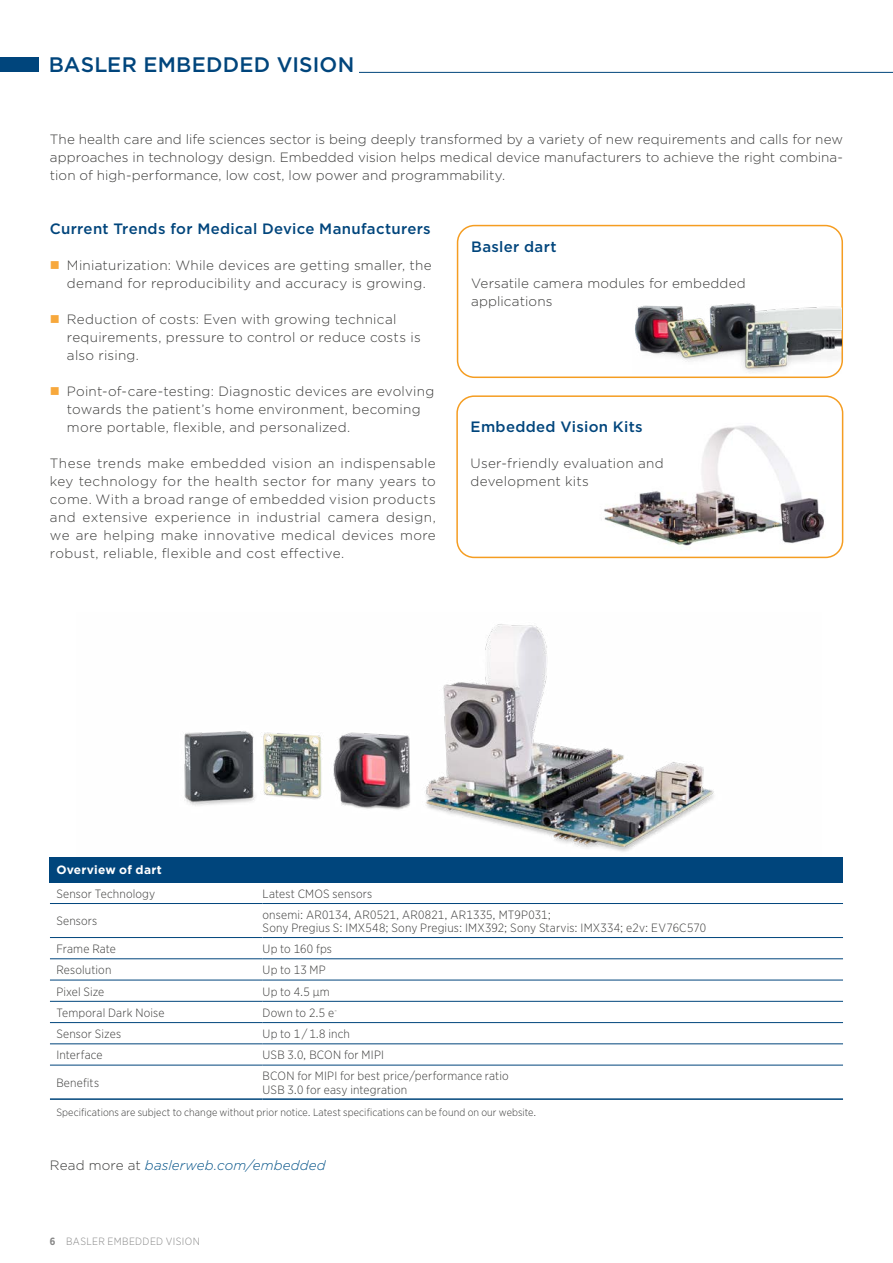
<style>
.page{position:relative;width:893px;height:1263px;background:#fff}
.page>*{position:absolute;margin:0;border:0;box-sizing:border-box;transform-origin:0 0}
.t1{font:500 21px "Gotham";letter-spacing:.01em;color:#00457c}
.t2{font:500 15px "Gotham";letter-spacing:.02em;color:#00457c}
.t3{font:300 13.5px/18px "Gotham";letter-spacing:.015em;color:#3c3c3b}
.t4{font:italic 300 13.5px "Gotham";letter-spacing:.01em;color:#005187}
.t5{font:300 12px/13.5px "Gotham Narrow";letter-spacing:.015em;color:#3c3c3b}
.t6{font:700 12px "Gotham";letter-spacing:.015em;color:#fff}
.t7{font:300 10.5px "Gotham Narrow";letter-spacing:.005em;color:#3c3c3b}
.t8{font:300 10.5px "Gotham Narrow";letter-spacing:.03em;color:#878787}
.s1{font-style:normal;color:#3c3c3b}
.s2{font-weight:700}
</style>
<div class="page">
<hr style="left:50px;top:72px;width:843px;height:1px;background:#00457c">
<img style="left:184px;top:624px;width:530px;height:228px">
<div style="left:0;top:57px;width:38px;height:15px;background:#00457c"></div>
<div style="left:45px;top:51px;width:313px;height:25px;background:#fff"></div>
<div style="left:50px;top:857px;width:793px;height:25px;background:#00457c"></div>
<hr style="left:50px;top:903px;width:213px;height:1px;background:#00457c">
<hr style="left:263px;top:903px;width:580px;height:1px;background:#00457c">
<hr style="left:50px;top:937px;width:213px;height:1px;background:#00457c">
<hr style="left:263px;top:937px;width:580px;height:1px;background:#00457c">
<hr style="left:50px;top:958px;width:213px;height:1px;background:#00457c">
<hr style="left:263px;top:958px;width:580px;height:1px;background:#00457c">
<hr style="left:50px;top:980px;width:213px;height:1px;background:#00457c">
<hr style="left:263px;top:980px;width:580px;height:1px;background:#00457c">
<hr style="left:50px;top:1001px;width:213px;height:1px;background:#00457c">
<hr style="left:263px;top:1001px;width:580px;height:1px;background:#00457c">
<hr style="left:50px;top:1022px;width:213px;height:1px;background:#00457c">
<hr style="left:263px;top:1022px;width:580px;height:1px;background:#00457c">
<hr style="left:50px;top:1043px;width:213px;height:1px;background:#00457c">
<hr style="left:263px;top:1043px;width:580px;height:1px;background:#00457c">
<hr style="left:50px;top:1065px;width:213px;height:1px;background:#00457c">
<hr style="left:263px;top:1065px;width:580px;height:1px;background:#00457c">
<hr style="left:50px;top:1098px;width:213px;height:2px;background:#00457c">
<hr style="left:263px;top:1098px;width:580px;height:2px;background:#00457c">
<div style="left:457px;top:225px;width:386px;height:153px;border:2px solid #f59d21;border-radius:17px"></div>
<img style="left:635px;top:300px;width:207px;height:74px">
<img style="left:604px;top:425px;width:231px;height:132px">
<div style="left:456px;top:395px;width:387px;height:163px;border:2px solid #f59d21;border-radius:17px"></div>
<h1 class="t1" style="left:49px;top:51px;width:307px">BASLER EMBEDDED VISION</h1>
<p class="t3" style="left:50px;top:130px;width:795px;text-align:justify">The health care and life sciences sector is being deeply transformed by a variety of new requirements and calls for new approaches in technology design. Embedded vision helps medical device manufacturers to achieve the right combina&shy;tion of high-performance, low cost, low power and programmability.</p>
<p class="t2" style="left:50px;top:219px;width:382px">Current Trends for Medical Device Manufacturers</p>
<p class="t3" style="left:67px;top:256px;width:366px">Miniaturization: While devices are getting smaller, the demand for reproducibility and accuracy is growing.</p>
<p class="t3" style="left:67px;top:310px;width:355px">Reduction of costs: Even with growing technical requirements, pressure to control or reduce costs is also rising.</p>
<p class="t3" style="left:67px;top:382px;width:369px">Point-of-care-testing: Diagnostic devices are evolving towards the patient’s home environment, becoming more portable, flexible, and personalized.</p>
<p class="t3" style="left:50px;top:454px;width:387px;text-align:justify">These trends make embedded vision an indispensable key technology for the health sector for many years to come. With a broad range of embedded vision products and extensive experience in industrial camera design, we are helping make innovative medical devices more robust, reliable, flexible and cost effective.</p>
<p class="t2" style="left:471px;top:237px;width:87px">Basler dart</p>
<p class="t3" style="left:471px;top:274px;width:276px">Versatile camera modules for embedded applications</p>
<p class="t2" style="left:471px;top:417px;width:174px">Embedded Vision Kits</p>
<p class="t3" style="left:471px;top:454px;width:195px">User-friendly evaluation and development kits</p>
<p class="t6" style="left:56px;top:862px;width:107px">Overview of dart</p>
<p class="t5" style="left:56px;top:886px;width:100px">Sensor Technology</p>
<p class="t5" style="left:263px;top:886px;width:111px">Latest CMOS sensors</p>
<p class="t5" style="left:56px;top:914px;width:43px">Sensors</p>
<p class="t5" style="left:263px;top:907px;width:445px">onsemi: AR0134, AR0521, AR0821, AR1335, MT9P031;<br>Sony Pregius S: IMX548; Sony Pregius: IMX392; Sony Starvis: IMX334; e2v: EV76C570</p>
<p class="t5" style="left:56px;top:942px;width:61px">Frame Rate</p>
<p class="t5" style="left:263px;top:942px;width:71px">Up to 160 fps</p>
<p class="t5" style="left:56px;top:963px;width:57px">Resolution</p>
<p class="t5" style="left:263px;top:963px;width:65px">Up to 13 MP</p>
<p class="t5" style="left:56px;top:984px;width:50px">Pixel Size</p>
<p class="t5" style="left:263px;top:984px;width:69px">Up to 4.5 µm</p>
<p class="t5" style="left:56px;top:1005px;width:110px">Temporal Dark Noise</p>
<p class="t5" style="left:263px;top:1005px;width:76px">Down to 2.5 e<sup>-</sup></p>
<p class="t5" style="left:56px;top:1027px;width:66px">Sensor Sizes</p>
<p class="t5" style="left:263px;top:1027px;width:89px">Up to 1 / 1.8 inch</p>
<p class="t5" style="left:56px;top:1048px;width:48px">Interface</p>
<p class="t5" style="left:263px;top:1048px;width:123px">USB 3.0, BCON for MIPI</p>
<p class="t5" style="left:56px;top:1076px;width:44px">Benefits</p>
<p class="t5" style="left:263px;top:1069px;width:248px">BCON for MIPI for best price/performance ratio<br>USB 3.0 for easy integration</p>
<p class="t7" style="left:56px;top:1106px;width:481px">Specifications are subject to change without prior notice. Latest specifications can be found on our website.</p>
<p class="t4" style="left:50px;top:1157px;width:277px"><span class="s1">Read more at</span> baslerweb.com/embedded</p>
<p class="t8" style="left:50px;top:1235px;width:151px"><span class="s2">6</span> BASLER EMBEDDED VISION</p>
</div>
